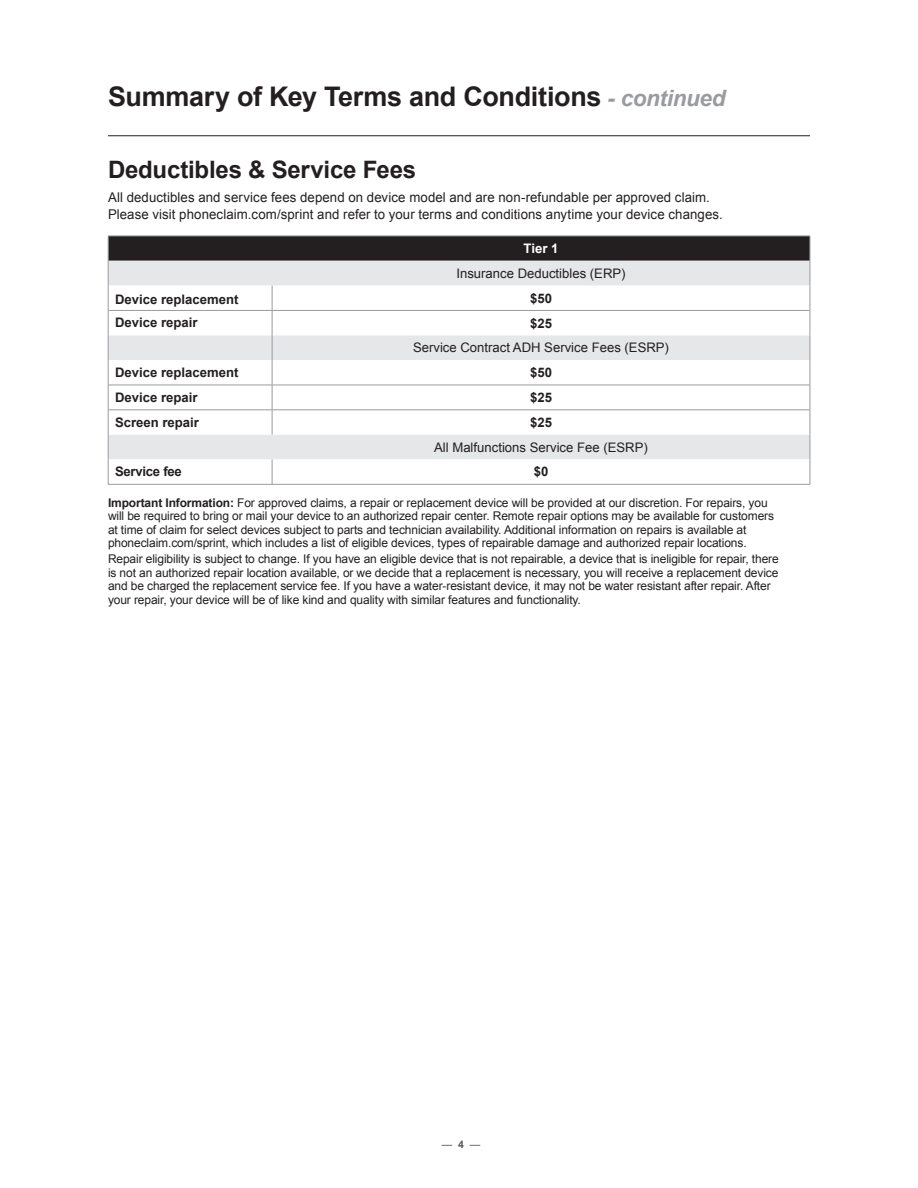
<style>
.page{position:relative;width:918px;height:1188px;background:#fff}
.page>*{position:absolute;margin:0;border:0;box-sizing:border-box;transform-origin:0 0}
.Section_title_18_A{font:700 27px "Arial";letter-spacing:-.01em;color:#231f20}
.Section_title_18_A-2{font:700 24px "Arial";letter-spacing:-.01em;color:#231f20}
.Body_content_9_A{font:13.5px/16.5px "Arial";letter-spacing:.01em;color:#231f20}
.t1{font:13.2px "Arial";color:#231f20}
.t2{font:700 13.2px "Arial";color:#231f20}
.t3{font:700 13.2px "Arial";letter-spacing:-.02em;color:#231f20}
.t4{font:700 13.2px "Arial";color:#fff}
.t5{font:12px/13.5px "Arial";letter-spacing:-.01em;color:#231f20}
.t6{font:10.5px "Arial";color:#57585a}
.s1{font-style:italic;font-size:22.5px;color:#999b9e}
.s2{font-weight:700}
</style>
<div class="page">
<hr style="left:108px;top:135px;width:702px;height:1px;background:#231f20">
<hr style="left:108px;top:484px;width:164px;height:1px;background:#999b9e">
<svg style="left:108px;top:236px;width:703px;height:248px"></svg>
<hr style="left:272px;top:484px;width:538px;height:1px;background:#999b9e">
<p class="Section_title_18_A" style="left:108px;top:81px;width:619px">Summary of Key Terms and Conditions <span class="s1">- continued</span></p>
<p class="Section_title_18_A-2" style="left:108px;top:156px;width:310px">Deductibles &amp; Service Fees</p>
<p class="Body_content_9_A" style="left:108px;top:189px;width:616px">All deductibles and service fees depend on device model and are non-refundable per approved claim.<br>Please visit phoneclaim.com/sprint and refer to your terms and conditions anytime your device changes.</p>
<p class="t4" style="left:524px;top:241px;width:36px">Tier 1</p>
<p class="t1" style="left:456px;top:265px;width:171px">Insurance Deductibles (ERP)</p>
<p class="t2" style="left:115px;top:292px;width:125px">Device replacement</p>
<p class="t2" style="left:530px;top:291px;width:23px">$50</p>
<p class="t2" style="left:115px;top:315px;width:84px">Device repair</p>
<p class="t2" style="left:530px;top:316px;width:23px">$25</p>
<p class="t1" style="left:413px;top:339px;width:258px">Service Contract ADH Service Fees (ESRP)</p>
<p class="t2" style="left:115px;top:365px;width:125px">Device replacement</p>
<p class="t2" style="left:530px;top:365px;width:23px">$50</p>
<p class="t2" style="left:115px;top:390px;width:84px">Device repair</p>
<p class="t2" style="left:530px;top:390px;width:23px">$25</p>
<p class="t2" style="left:115px;top:415px;width:85px">Screen repair</p>
<p class="t2" style="left:530px;top:415px;width:23px">$25</p>
<p class="t1" style="left:434px;top:438px;width:215px">All Malfunctions Service Fee (ESRP)</p>
<p class="t3" style="left:115px;top:464px;width:68px">Service fee</p>
<p class="t2" style="left:534px;top:464px;width:16px">$0</p>
<p class="t5" style="left:108px;top:496px;width:668px"><span class="s2">Important Information:</span> For approved claims, a repair or replacement device will be provided at our discretion. For repairs, you will be required to bring or mail your device to an authorized repair center. Remote repair options may be available for customers at time of claim for select devices subject to parts and technician availability. Additional information on repairs is available at phoneclaim.com/sprint, which includes a list of eligible devices, types of repairable damage and authorized repair locations.</p>
<p class="t5" style="left:108px;top:552px;width:672px">Repair eligibility is subject to change. If you have an eligible device that is not repairable, a device that is ineligible for repair, there is not an authorized repair location available, or we decide that a replacement is necessary, you will receive a replacement device and be charged the replacement service fee. If you have a water-resistant device, it may not be water resistant after repair. After your repair, your device will be of like kind and quality with similar features and functionality.</p>
<p class="t6" style="left:442px;top:1137px;width:40px">— <span class="s2">4</span> —</p>
</div>
